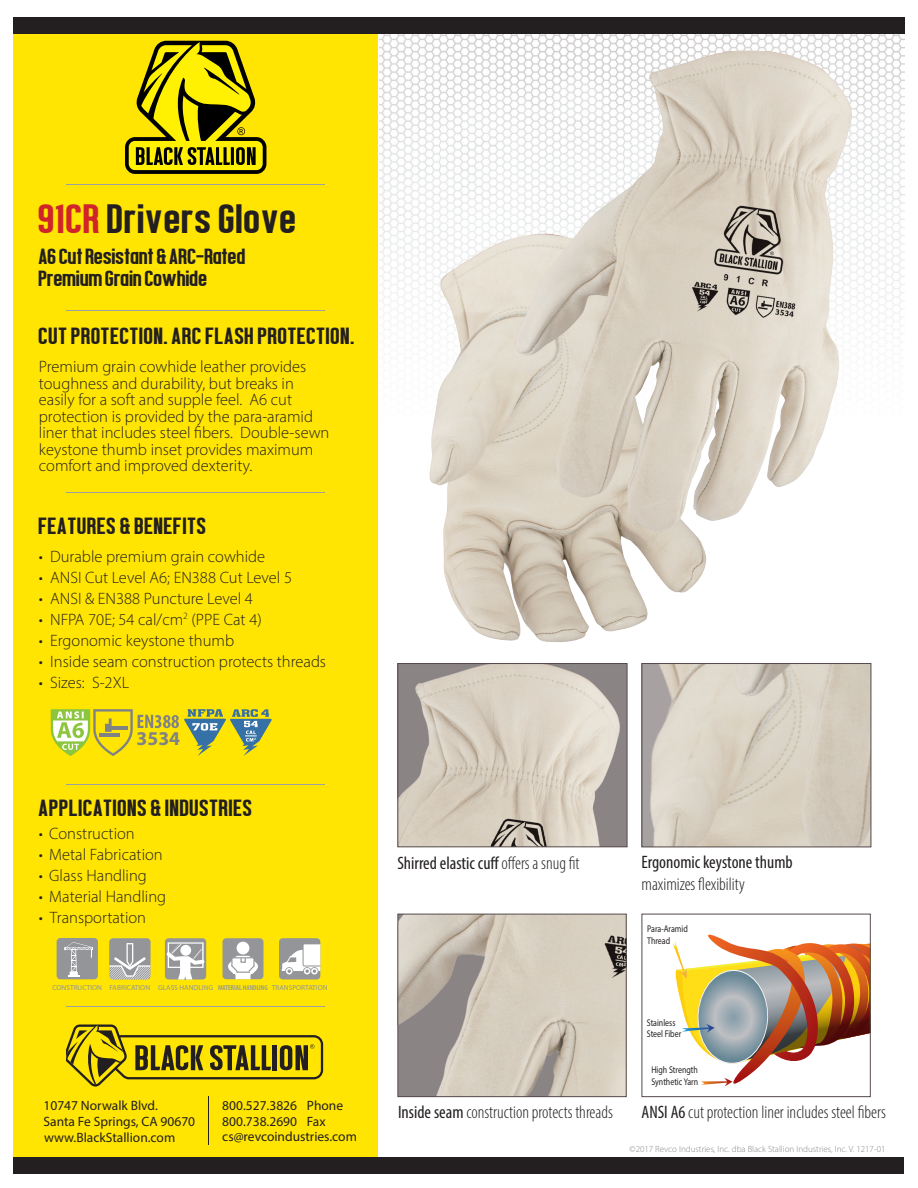
<style>
.page{position:relative;width:918px;height:1188px;background:#fff}
.page>*{position:absolute;margin:0;border:0;box-sizing:border-box;transform-origin:0 0}
.t1{font:42px "Confidel";color:#231f20}
.t2{font:24px "Confidel";color:#231f20}
.t3{font:22.5px/22.5px "Confidel";letter-spacing:-.025em;color:#231f20}
.t4{font:700 19.65px "Myriad Pro";color:#808285}
.t5{font:300 condensed 18px "Myriad Pro";color:#231f20}
.t6{font:condensed 18px "Myriad Pro";color:#231f20}
.t7{font:300 16.5px/16.5px "Myriad Pro";color:#231f20}
.t8{font:13.5px/16.2px "Myriad Pro";color:#231f20}
.t9{font:9.75px/11.7px "Myriad Pro";color:#231f20;scale:.81 1}
.t10{font:300 9px "Myriad Pro";color:#8b8484}
.t11{font:7.35px "Myriad Pro";color:#939598}
.s1{color:#d1232a}
.s2{font-weight:600;font-stretch:condensed;font-size:7.2px}
.s3{font-weight:300}
.s4{font-weight:400}
</style>
<div class="page">
<div style="left:14px;top:17px;width:364px;height:1150px;background:#ffe501"></div>
<svg style="left:66px;top:1025px;width:257px;height:62px"></svg>
<div style="left:14px;top:1157px;width:890px;height:16px;background:#231f20"></div>
<img style="left:379px;top:33px;width:525px;height:305px">
<div style="left:13px;top:17px;width:891px;height:16px;background:#231f20"></div>
<svg style="left:125px;top:41px;width:141px;height:133px"></svg>
<hr style="left:208px;top:1097px;width:1px;height:48px;background:#231f20">
<img style="left:399px;top:916px;width:226px;height:179px">
<div style="left:397px;top:914px;width:230px;height:183px;border:1px solid #554a49"></div>
<svg style="left:672px;top:935px;width:197px;height:152px"></svg>
<div style="left:642px;top:914px;width:229px;height:183px;border:1px solid #554a49"></div>
<img style="left:644px;top:665px;width:225px;height:180px">
<div style="left:642px;top:663px;width:229px;height:184px;border:1px solid #554a49"></div>
<img style="left:399px;top:665px;width:227px;height:180px">
<div style="left:397px;top:663px;width:231px;height:184px;border:1px solid #554a49"></div>
<div style="left:57px;top:938px;width:41px;height:41px;background:#939598;border-radius:4px"></div>
<svg style="left:64px;top:942px;width:29px;height:34px"></svg>
<div style="left:109px;top:938px;width:42px;height:42px;background:#939598;border-radius:4px"></div>
<svg style="left:109px;top:943px;width:42px;height:37px"></svg>
<div style="left:165px;top:938px;width:41px;height:42px;background:#939598;border-radius:4px"></div>
<svg style="left:166px;top:942px;width:39px;height:38px"></svg>
<div style="left:223px;top:938px;width:40px;height:41px;background:#939598;border-radius:4px"></div>
<div style="left:237px;top:942px;width:12px;height:12px;background:#fff;border-radius:50%"></div>
<svg style="left:228px;top:956px;width:30px;height:23px"></svg>
<div style="left:279px;top:938px;width:41px;height:41px;background:#939598;border-radius:4px"></div>
<svg style="left:282px;top:944px;width:38px;height:30px"></svg>
<svg style="left:51px;top:709px;width:221px;height:47px"></svg>
<img style="left:394px;top:41px;width:482px;height:601px">
<hr style="left:66px;top:784px;width:259px;height:1px;background:#9d9fa2">
<hr style="left:66px;top:1006px;width:259px;height:1px;background:#9d9fa2">
<hr style="left:66px;top:310px;width:259px;height:1px;background:#9d9fa2">
<hr style="left:66px;top:184px;width:259px;height:1px;background:#9d9fa2">
<hr style="left:66px;top:492px;width:259px;height:1px;background:#9d9fa2">
<h1 class="t1" style="left:39px;top:196px;width:261px"><span class="s1">91CR</span> Drivers Glove</h1>
<h3 class="t3" style="left:39px;top:245px;width:209px">A6 Cut Resistant &amp; ARC-Rated<br>Premium Grain Cowhide</h3>
<h2 class="t2" style="left:39px;top:323px;width:318px">CUT PROTECTION. ARC FLASH PROTECTION.</h2>
<p class="t7" style="left:39px;top:358px;width:292px">Premium grain cowhide leather provides toughness and durability, but breaks in easily for a soft and supple feel. A6 cut protection is provided by the para-aramid liner that includes steel fibers. Double-sewn keystone thumb inset provides maximum comfort and improved dexterity.</p>
<h2 class="t2" style="left:39px;top:513px;width:170px">FEATURES &amp; BENEFITS</h2>
<p class="t7" style="left:39px;top:548px;width:228px">• Durable premium grain cowhide</p>
<p class="t7" style="left:39px;top:569px;width:255px">• ANSI Cut Level A6; EN388 Cut Level 5</p>
<p class="t7" style="left:39px;top:590px;width:216px">• ANSI &amp; EN388 Puncture Level 4</p>
<p class="t7" style="left:39px;top:611px;width:224px">• NFPA 70E; 54 cal/cm<sup>2</sup> (PPE Cat 4)</p>
<p class="t7" style="left:39px;top:632px;width:197px">• Ergonomic keystone thumb</p>
<p class="t7" style="left:39px;top:653px;width:289px">• Inside seam construction protects threads</p>
<p class="t7" style="left:39px;top:674px;width:92px">• Sizes: S-2XL</p>
<p class="t4" style="left:137px;top:726px;width:45px">3534</p>
<h2 class="t2" style="left:39px;top:794px;width:216px">APPLICATIONS &amp; INDUSTRIES</h2>
<p class="t7" style="left:39px;top:826px;width:97px">• Construction</p>
<p class="t7" style="left:39px;top:847px;width:125px">• Metal Fabrication</p>
<p class="t7" style="left:39px;top:868px;width:110px">• Glass Handling</p>
<p class="t7" style="left:39px;top:889px;width:129px">• Material Handling</p>
<p class="t7" style="left:39px;top:910px;width:109px">• Transportation</p>
<p class="t11" style="left:52px;top:983px;width:277px">CONSTRUCTION FABRICATION GLASS HANDLING <span class="s2">MATERIAL HANDLING</span> TRANSPORTATION</p>
<p class="t8" style="left:44px;top:1097px;width:153px">10747 Norwalk Blvd.<br>Santa Fe Springs, CA 90670 www.BlackStallion.com</p>
<p class="t8" style="left:222px;top:1096px;width:122px;line-height:16.8px">800.527.3826 Phone<br>800.738.2690 Fax</p>
<p class="t8" style="left:222px;top:1129px;width:136px">cs@revcoindustries.com</p>
<p class="t6" style="left:397px;top:853px;width:184px">Shirred elastic cuff <span class="s3">offers a snug fit</span></p>
<p class="t6" style="left:642px;top:851px;width:153px">Ergonomic keystone thumb</p>
<p class="t5" style="left:642px;top:873px;width:105px">maximizes flexibility</p>
<p class="t9" style="left:647px;top:923px;width:52px">Para-Aramid<br>Thread</p>
<p class="t9" style="left:647px;top:1016px;width:44px">Stainless<br>Steel Fiber</p>
<p class="t9" style="left:651px;top:1064px;width:59px">High Strength<br>Synthetic Yarn</p>
<p class="t5" style="left:398px;top:1102px;width:216px"><span class="s4">Inside seam</span> construction protects threads</p>
<p class="t5" style="left:642px;top:1102px;width:246px"><span class="s4">ANSI A6</span> cut protection liner includes steel fibers</p>
<p class="t10" style="left:630px;top:1143px;width:257px">©2017 Revco Industries, Inc. dba Black Stallion Industries, Inc. V. 1217-01</p>
</div>
